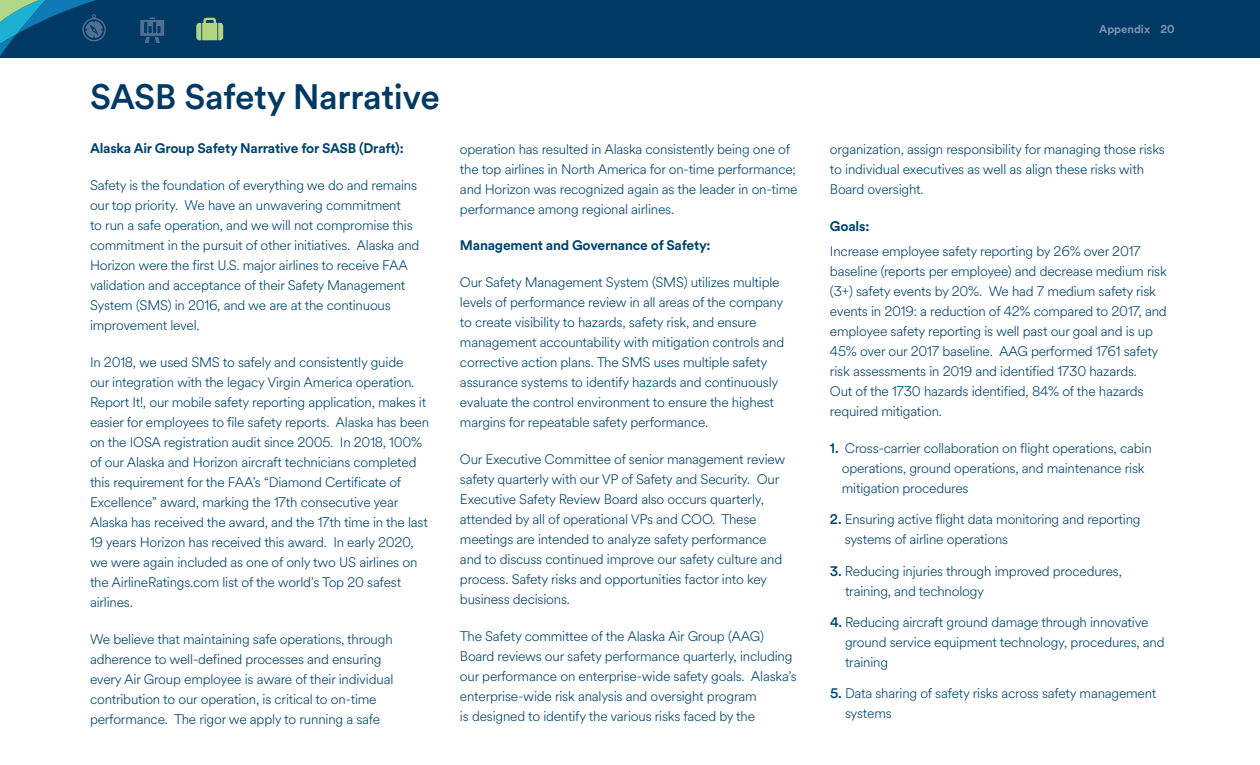
<style>
.page{position:relative;width:1260px;height:765px;background:#fff}
.page>*{position:absolute;margin:0;border:0;box-sizing:border-box;transform-origin:0 0}
.t1{font:500 35px "AS Circular";letter-spacing:-.01em;color:#003963}
.t2{font:300 13.75px/20px "AS Circular";letter-spacing:-.015em;color:#00446e}
.t3{font:700 13.75px "AS Circular";letter-spacing:-.015em;color:#00446e}
.t4{font:700 11.25px "AS Circular";color:#7e93b1}
.s1{font-weight:500}
</style>
<div class="page">
<div style="left:0;top:0;width:1260px;height:58px;background:#003963"></div>
<div style="left:140px;top:19px;width:25px;height:18px;background:#4f6f93;border:1px solid #003963"></div>
<svg style="left:144px;top:17px;width:16px;height:26px"></svg>
<svg style="left:0;top:0;width:106px;height:56px"></svg>
<svg style="left:196px;top:18px;width:27px;height:22px"></svg>
<h1 class="t1" style="left:90px;top:73px;width:351px">SASB Safety Narrative</h1>
<p class="t3" style="left:90px;top:139px;width:315px">Alaska Air Group Safety Narrative for SASB (Draft):</p>
<p class="t2" style="left:90px;top:175px;width:331px">Safety is the foundation of everything we do and remains our top priority. We have an unwavering commitment<br>to run a safe operation, and we will not compromise this commitment in the pursuit of other initiatives. Alaska and Horizon were the first U.S. major airlines to receive FAA validation and acceptance of their Safety Management System (SMS) in 2016, and we are at the continuous improvement level.</p>
<p class="t2" style="left:90px;top:352px;width:341px">In 2018, we used SMS to safely and consistently guide<br>our integration with the legacy Virgin America operation.<br>Report It!, our mobile safety reporting application, makes it easier for employees to file safety reports. Alaska has been on the IOSA registration audit since 2005. In 2018, 100% of our Alaska and Horizon aircraft technicians completed this requirement for the FAA’s “Diamond Certificate of Excellence” award, marking the 17th consecutive year Alaska has received the award, and the 17th time in the last 19 years Horizon has received this award. In early 2020, we were again included as one of only two US airlines on the AirlineRatings.com list of the world’s Top 20 safest airlines.</p>
<p class="t2" style="left:90px;top:629px;width:305px">We believe that maintaining safe operations, through adherence to well-defined processes and ensuring every Air Group employee is aware of their individual contribution to our operation, is critical to on-time performance. The rigor we apply to running a safe</p>
<p class="t2" style="left:460px;top:138px;width:339px">operation has resulted in Alaska consistently being one of the top airlines in North America for on-time performance; and Horizon was recognized again as the leader in on-time performance among regional airlines.</p>
<p class="t3" style="left:460px;top:236px;width:252px">Management and Governance of Safety:</p>
<p class="t2" style="left:460px;top:272px;width:326px">Our Safety Management System (SMS) utilizes multiple levels of performance review in all areas of the company to create visibility to hazards, safety risk, and ensure management accountability with mitigation controls and corrective action plans. The SMS uses multiple safety assurance systems to identify hazards and continuously evaluate the control environment to ensure the highest margins for repeatable safety performance.</p>
<p class="t2" style="left:460px;top:449px;width:327px">Our Executive Committee of senior management review safety quarterly with our VP of Safety and Security. Our Executive Safety Review Board also occurs quarterly, attended by all of operational VPs and COO. These meetings are intended to analyze safety performance and to discuss continued improve our safety culture and process. Safety risks and opportunities factor into key business decisions.</p>
<p class="t2" style="left:460px;top:626px;width:338px">The Safety committee of the Alaska Air Group (AAG)<br>Board reviews our safety performance quarterly, including our performance on enterprise-wide safety goals. Alaska’s enterprise-wide risk analysis and oversight program<br>is designed to identify the various risks faced by the</p>
<p class="t4" style="left:1099px;top:21px;width:52px">Appendix</p>
<p class="t4" style="left:1160px;top:21px;width:16px">20</p>
<p class="t2" style="left:830px;top:138px;width:336px">organization, assign responsibility for managing those risks to individual executives as well as align these risks with<br>Board oversight.</p>
<p class="t3" style="left:830px;top:216px;width:41px">Goals:</p>
<p class="t2" style="left:830px;top:241px;width:338px">Increase employee safety reporting by 26% over 2017 baseline (reports per employee) and decrease medium risk (3+) safety events by 20%. We had 7 medium safety risk events in 2019: a reduction of 42% compared to 2017, and employee safety reporting is well past our goal and is up 45% over our 2017 baseline. AAG performed 1761 safety risk assessments in 2019 and identified 1730 hazards.<br>Out of the 1730 hazards identified, 84% of the hazards required mitigation.</p>
<p class="t2" style="left:842px;top:438px;width:311px;text-indent:-12px"><span class="s1">1.</span> Cross-carrier collaboration on flight operations, cabin operations, ground operations, and maintenance risk mitigation procedures</p>
<p class="t2" style="left:845px;top:509px;width:297px;text-indent:-15px"><span class="s1">2.</span> Ensuring active flight data monitoring and reporting systems of airline operations</p>
<p class="t2" style="left:845px;top:560px;width:279px;text-indent:-15px"><span class="s1">3.</span> Reducing injuries through improved procedures, training, and technology</p>
<p class="t2" style="left:845px;top:612px;width:321px;text-indent:-15px"><span class="s1">4.</span> Reducing aircraft ground damage through innovative ground service equipment technology, procedures, and training</p>
<p class="t2" style="left:845px;top:683px;width:313px;text-indent:-15px"><span class="s1">5.</span> Data sharing of safety risks across safety management systems</p>
</div>
